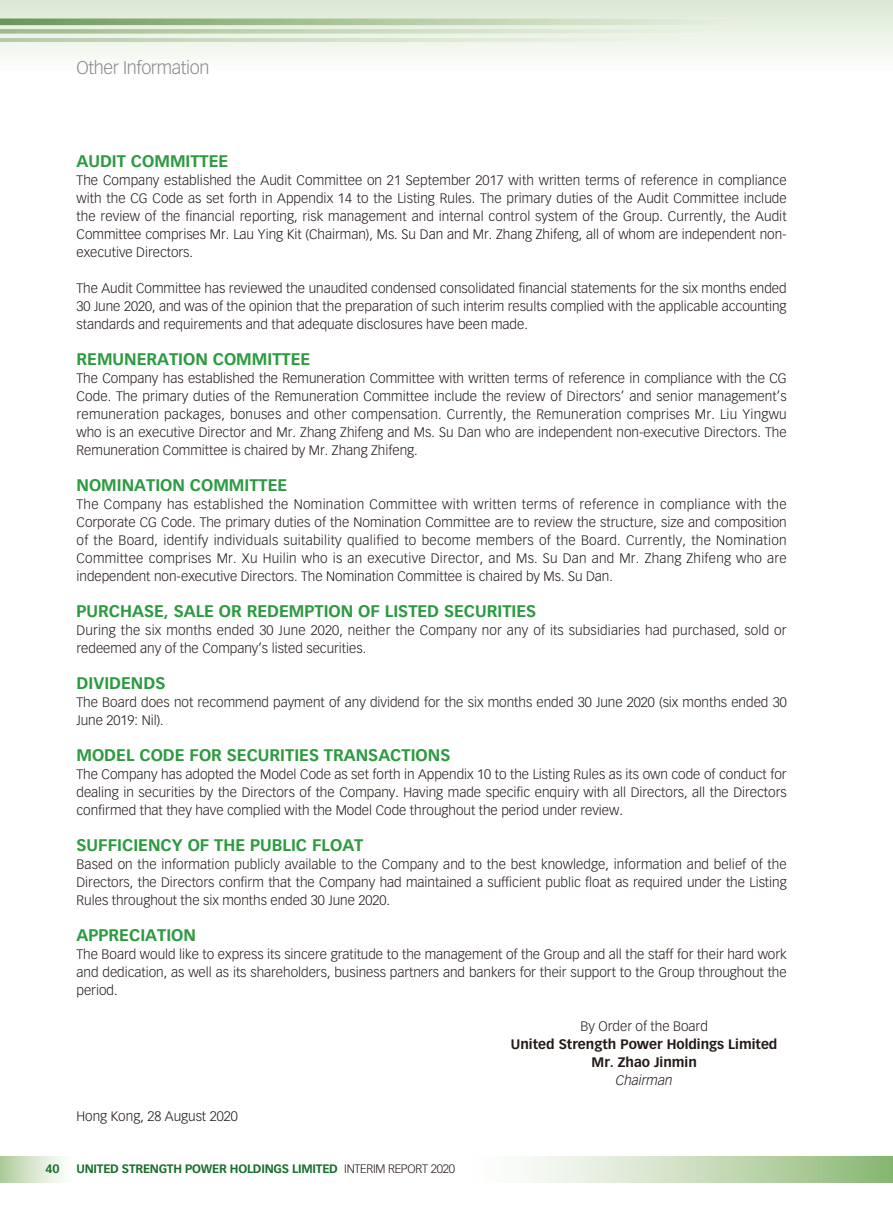
<style>
.page{position:relative;width:893px;height:1212px;background:#fff}
.page>*{position:absolute;margin:0;border:0;box-sizing:border-box;transform-origin:0 0}
.t1{font:300 18px "Vectora LT Std";letter-spacing:-.02em;color:#898989}
.t2{font:700 16.5px "Vectora LT Std";color:#2d9a41}
.t3{font:300 13.5px/18px "Vectora LT Std";color:#231916;text-align:justify}
.t4{font:700 13.5px/18px "Vectora LT Std";color:#231916;text-align:center}
.t5{font:italic 300 13.5px "Vectora LT Std";color:#231916}
.t6{font:700 12px "Vectora LT Std";letter-spacing:-.02em;color:#186f2b}
.s1{font-weight:300;color:#231916}
</style>
<div class="page">
<div style="left:0;top:1157px;width:77px;height:25px;background:linear-gradient(to right,#b2cd9e,#fff)"></div>
<div style="left:456px;top:1157px;width:437px;height:25px;background:linear-gradient(to right,#fff,#90ba78)"></div>
<svg style="left:0;top:0;width:893px;height:57px"></svg>
<img style="left:0;top:18px;width:730px;height:7px">
<img style="left:0;top:29px;width:709px;height:5px">
<img style="left:0;top:38px;width:679px;height:3px">
<h1 class="t1" style="left:77px;top:59px;width:134px">Other Information</h1>
<p class="t2" style="left:77px;top:153px;width:153px">AUDIT COMMITTEE</p>
<p class="t3" style="left:77px;top:172px;width:712px">The Company established the Audit Committee on 21 September 2017 with written terms of reference in compliance with the CG Code as set forth in Appendix 14 to the Listing Rules. The primary duties of the Audit Committee include the review of the financial reporting, risk management and internal control system of the Group. Currently, the Audit Committee comprises Mr. Lau Ying Kit (Chairman), Ms. Su Dan and Mr. Zhang Zhifeng, all of whom are independent non&shy;executive Directors.</p>
<p class="t3" style="left:77px;top:280px;width:712px">The Audit Committee has reviewed the unaudited condensed consolidated financial statements for the six months ended 30 June 2020, and was of the opinion that the preparation of such interim results complied with the applicable accounting standards and requirements and that adequate disclosures have been made.</p>
<p class="t2" style="left:77px;top:351px;width:235px">REMUNERATION COMMITTEE</p>
<p class="t3" style="left:77px;top:370px;width:712px">The Company has established the Remuneration Committee with written terms of reference in compliance with the CG Code. The primary duties of the Remuneration Committee include the review of Directors’ and senior management’s remuneration packages, bonuses and other compensation. Currently, the Remuneration comprises Mr. Liu Yingwu who is an executive Director and Mr. Zhang Zhifeng and Ms. Su Dan who are independent non-executive Directors. The Remuneration Committee is chaired by Mr. Zhang Zhifeng.</p>
<p class="t2" style="left:77px;top:477px;width:212px">NOMINATION COMMITTEE</p>
<p class="t3" style="left:77px;top:496px;width:712px">The Company has established the Nomination Committee with written terms of reference in compliance with the Corporate CG Code. The primary duties of the Nomination Committee are to review the structure, size and composition of the Board, identify individuals suitability qualified to become members of the Board. Currently, the Nomination Committee comprises Mr. Xu Huilin who is an executive Director, and Ms. Su Dan and Mr. Zhang Zhifeng who are independent non-executive Directors. The Nomination Committee is chaired by Ms. Su Dan.</p>
<p class="t2" style="left:77px;top:603px;width:461px">PURCHASE, SALE OR REDEMPTION OF LISTED SECURITIES</p>
<p class="t3" style="left:77px;top:622px;width:712px">During the six months ended 30 June 2020, neither the Company nor any of its subsidiaries had purchased, sold or redeemed any of the Company’s listed securities.</p>
<p class="t2" style="left:77px;top:675px;width:90px">DIVIDENDS</p>
<p class="t3" style="left:77px;top:694px;width:712px">The Board does not recommend payment of any dividend for the six months ended 30 June 2020 (six months ended 30<br>June 2019: Nil).</p>
<p class="t2" style="left:77px;top:747px;width:375px">MODEL CODE FOR SECURITIES TRANSACTIONS</p>
<p class="t3" style="left:77px;top:766px;width:712px">The Company has adopted the Model Code as set forth in Appendix 10 to the Listing Rules as its own code of conduct for dealing in securities by the Directors of the Company. Having made specific enquiry with all Directors, all the Directors confirmed that they have complied with the Model Code throughout the period under review.</p>
<p class="t2" style="left:77px;top:837px;width:288px">SUFFICIENCY OF THE PUBLIC FLOAT</p>
<p class="t3" style="left:77px;top:856px;width:712px">Based on the information publicly available to the Company and to the best knowledge, information and belief of the Directors, the Directors confirm that the Company had maintained a sufficient public float as required under the Listing Rules throughout the six months ended 30 June 2020.</p>
<p class="t2" style="left:77px;top:927px;width:121px">APPRECIATION</p>
<p class="t3" style="left:77px;top:946px;width:712px">The Board would like to express its sincere gratitude to the management of the Group and all the staff for their hard work and dedication, as well as its shareholders, business partners and bankers for their support to the Group throughout the period.</p>
<p class="t3" style="left:581px;top:1018px;width:129px">By Order of the Board</p>
<p class="t4" style="left:511px;top:1036px;width:268px">United Strength Power Holdings Limited<br>Mr. Zhao Jinmin</p>
<p class="t5" style="left:616px;top:1074px;width:58px">Chairman</p>
<p class="t3" style="left:77px;top:1108px;width:163px">Hong Kong, 28 August 2020</p>
<p class="t6" style="left:46px;top:1163px;width:15px">40</p>
<p class="t6" style="left:77px;top:1163px;width:380px">UNITED STRENGTH POWER HOLDINGS LIMITED <span class="s1">INTERIM REPORT 2020</span></p>
</div>
